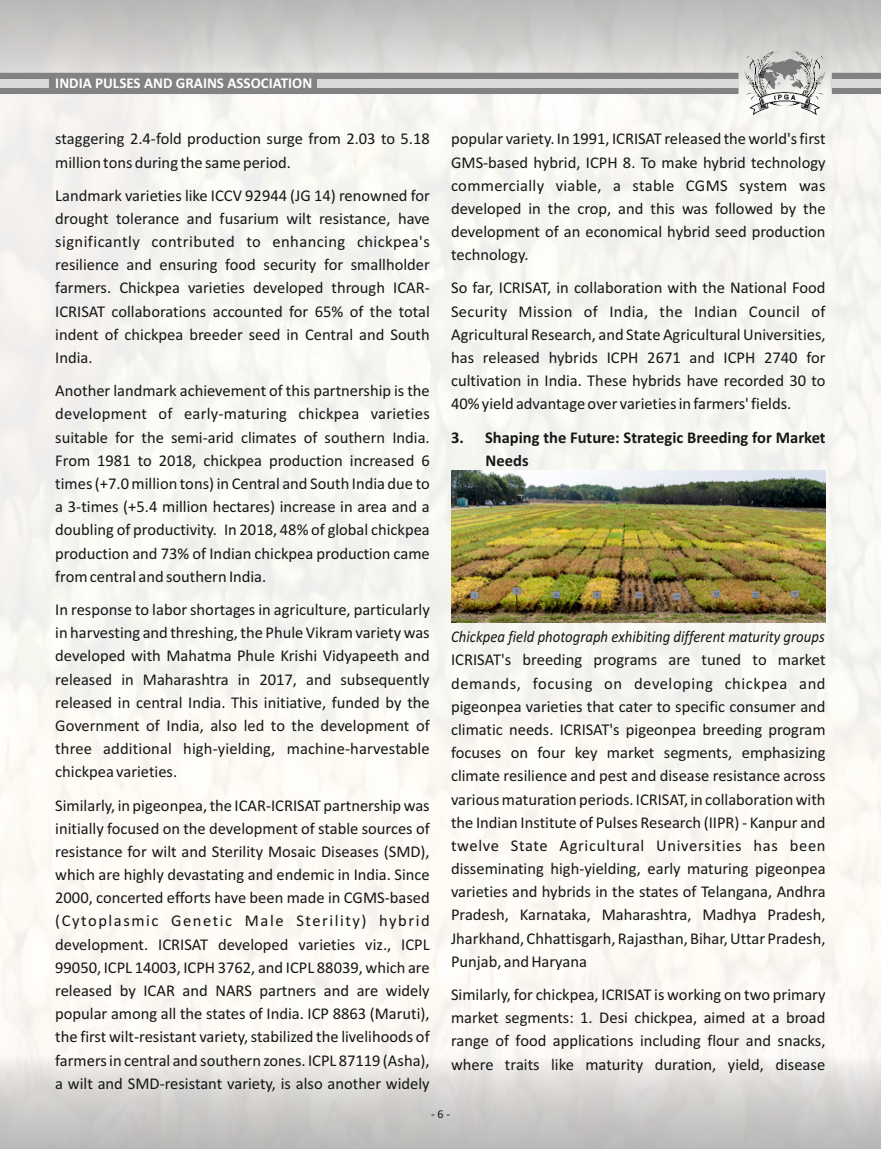
<style>
.page{position:relative;width:881px;height:1149px;background:#fff}
.page>*{position:absolute;margin:0;border:0;box-sizing:border-box;transform-origin:0 0}
.t1{font:16.5px/23.1px "Calibri";color:#151616;text-align:justify}
.t2{font:italic 16.5px "Calibri";color:#151616;scale:.9 1}
.t3{font:700 16.5px/23.1px "Calibri";color:#151616}
.t4{font:700 15px "Calibri";color:#fff}
.t5{font:12px "Calibri";color:#151616}
</style>
<div class="page">
<img style="left:0;top:95px;width:880px;height:958px">
<svg style="left:0;top:0;width:880px;height:95px;background:#cccbc9"></svg>
<div style="left:0;top:1053px;width:880px;height:95px;background:linear-gradient(to bottom,#f4f1ee,#b6b5b4)"></div>
<div style="left:0;top:73px;width:880px;height:21px;background:#818281"></div>
<div style="left:831px;top:79px;width:49px;height:9px;background:#d9d9da"></div>
<div style="left:317px;top:79px;width:421px;height:9px;background:#d9d9da"></div>
<div style="left:0;top:79px;width:48px;height:9px;background:#d9d9da"></div>
<img style="left:744px;top:51px;width:81px;height:64px">
<img style="left:451px;top:470px;width:374px;height:152px">
<p class="t4" style="left:55px;top:77px;width:258px">INDIA PULSES AND GRAINS ASSOCIATION</p>
<p class="t1" style="left:55px;top:129px;width:376px">staggering 2.4-fold production surge from 2.03 to 5.18 million tons during the same period.</p>
<p class="t1" style="left:55px;top:185px;width:376px">Landmark varieties like ICCV 92944 (JG 14) renowned for drought tolerance and fusarium wilt resistance, have significantly contributed to enhancing chickpea's resilience and ensuring food security for smallholder farmers. Chickpea varieties developed through ICAR-ICRISAT collaborations accounted for 65% of the total indent of chickpea breeder seed in Central and South India.</p>
<p class="t1" style="left:55px;top:380px;width:376px">Another landmark achievement of this partnership is the development of early-maturing chickpea varieties suitable for the semi-arid climates of southern India.<br>From 1981 to 2018, chickpea production increased 6 times (+7.0 million tons) in Central and South India due to a 3-times (+5.4 million hectares) increase in area and a doubling of productivity. In 2018, 48% of global chickpea production and 73% of Indian chickpea production came from central and southern India.</p>
<p class="t1" style="left:55px;top:599px;width:376px">In response to labor shortages in agriculture, particularly in harvesting and threshing, the Phule Vikram variety was developed with Mahatma Phule Krishi Vidyapeeth and released in Maharashtra in 2017, and subsequently released in central India. This initiative, funded by the Government of India, also led to the development of three additional high-yielding, machine-harvestable chickpea varieties.</p>
<p class="t1" style="left:55px;top:794px;width:376px">Similarly, in pigeonpea, the ICAR-ICRISAT partnership was initially focused on the development of stable sources of resistance for wilt and Sterility Mosaic Diseases (SMD), which are highly devastating and endemic in India. Since 2000, concerted efforts have been made in CGMS-based (Cytoplasmic Genetic Male Sterility) hybrid development. ICRISAT developed varieties viz., ICPL 99050, ICPL 14003, ICPH 3762, and ICPL 88039, which are released by ICAR and NARS partners and are widely popular among all the states of India. ICP 8863 (Maruti), the first wilt-resistant variety, stabilized the livelihoods of farmers in central and southern zones. ICPL 87119 (Asha), a wilt and SMD-resistant variety, is also another widely</p>
<p class="t1" style="left:451px;top:129px;width:376px">popular variety. In 1991, ICRISAT released the world's first GMS-based hybrid, ICPH 8. To make hybrid technology commercially viable, a stable CGMS system was developed in the crop, and this was followed by the development of an economical hybrid seed production technology.</p>
<p class="t1" style="left:451px;top:278px;width:376px">So far, ICRISAT, in collaboration with the National Food Security Mission of India, the Indian Council of Agricultural Research, and State Agricultural Universities, has released hybrids ICPH 2671 and ICPH 2740 for cultivation in India. These hybrids have recorded 30 to 40% yield advantage over varieties in farmers' fields.</p>
<p class="t3" style="left:485px;top:427px;width:341px;text-indent:-34px">3. Shaping the Future: Strategic Breeding for Market<br>Needs</p>
<p class="t2" style="left:451px;top:629px;width:416px">Chickpea field photograph exhibiting different maturity groups</p>
<p class="t1" style="left:451px;top:649px;width:376px">ICRISAT's breeding programs are tuned to market demands, focusing on developing chickpea and pigeonpea varieties that cater to specific consumer and climatic needs. ICRISAT's pigeonpea breeding program focuses on four key market segments, emphasizing climate resilience and pest and disease resistance across various maturation periods. ICRISAT, in collaboration with the Indian Institute of Pulses Research (IIPR) - Kanpur and twelve State Agricultural Universities has been disseminating high-yielding, early maturing pigeonpea varieties and hybrids in the states of Telangana, Andhra Pradesh, Karnataka, Maharashtra, Madhya Pradesh, Jharkhand, Chhattisgarh, Rajasthan, Bihar, Uttar Pradesh, Punjab, and Haryana</p>
<p class="t1" style="left:451px;top:984px;width:376px">Similarly, for chickpea, ICRISAT is working on two primary market segments: 1. Desi chickpea, aimed at a broad range of food applications including flour and snacks, where traits like maturity duration, yield, disease</p>
<p class="t5" style="left:431px;top:1108px;width:20px">- 6 -</p>
</div>
